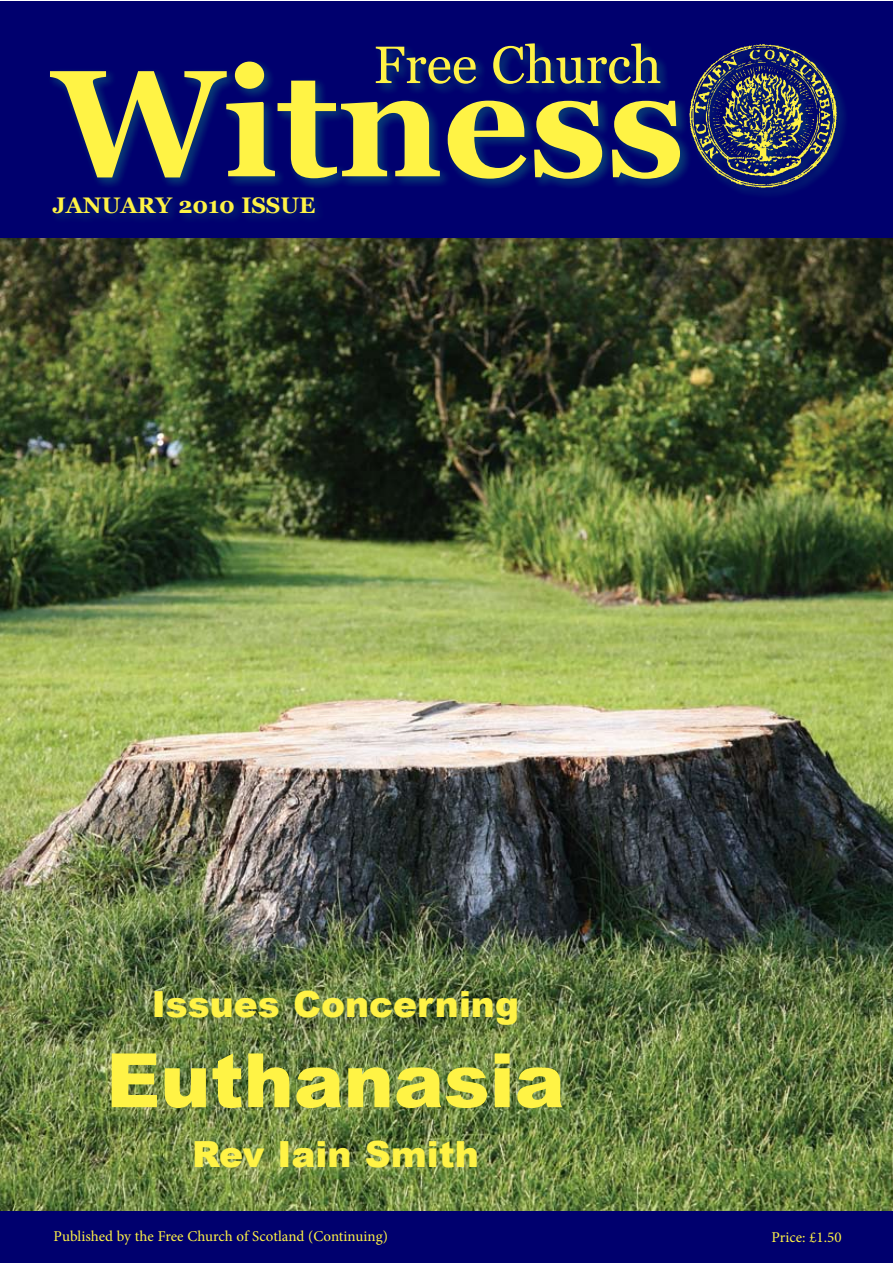
<style>
.page{position:relative;width:893px;height:1263px;background:#fff}
.page>*{position:absolute;margin:0;border:0;box-sizing:border-box;transform-origin:0 0}
.t1{font:700 151.65px "Georgia";color:#fff345}
.t2{font:900 75px "Arial";color:#fff345}
.t3{font:52.5px "Georgia";color:#fff345}
.t4{font:900 36px "Arial";color:#fff345}
.t5{font:700 22.5px "Georgia";color:#fff345}
.t6{font:15px "Minion Pro";color:#fff345}
</style>
<div class="page">
<img style="left:0;top:237px;width:892px;height:975px">
<div style="left:0;top:1px;width:892px;height:236px;background:#00006e"></div>
<div style="left:372px;top:40px;width:299px;height:57px;background:#0a5079;opacity:.75"></div>
<div style="left:46px;top:58px;width:646px;height:133px;background:#0a5079;opacity:.75"></div>
<div style="left:49px;top:193px;width:278px;height:32px;background:#01096f"></div>
<div style="left:686px;top:41px;width:163px;height:158px;background:#0a5079;opacity:.75"></div>
<img style="left:688px;top:43px;width:154px;height:145px">
<div style="left:0;top:1212px;width:892px;height:51px;background:#00006e"></div>
<h3 class="t3" style="left:374px;top:35px;width:290px">Free Church</h3>
<h1 class="t1" style="left:53px;top:37px;width:633px">Witness</h1>
<h3 class="t5" style="left:53px;top:193px;width:265px">JANUARY 2010 ISSUE</h3>
<h3 class="t4" style="left:152px;top:977px;width:369px">Issues Concerning</h3>
<h2 class="t2" style="left:106px;top:1024px;width:460px">Euthanasia</h2>
<h3 class="t4" style="left:192px;top:1127px;width:288px">Rev Iain Smith</h3>
<p class="t6" style="left:54px;top:1226px;width:336px">Published by the Free Church of Scotland (Continuing)</p>
<p class="t6" style="left:771px;top:1227px;width:72px">Price: £1.50</p>
</div>
